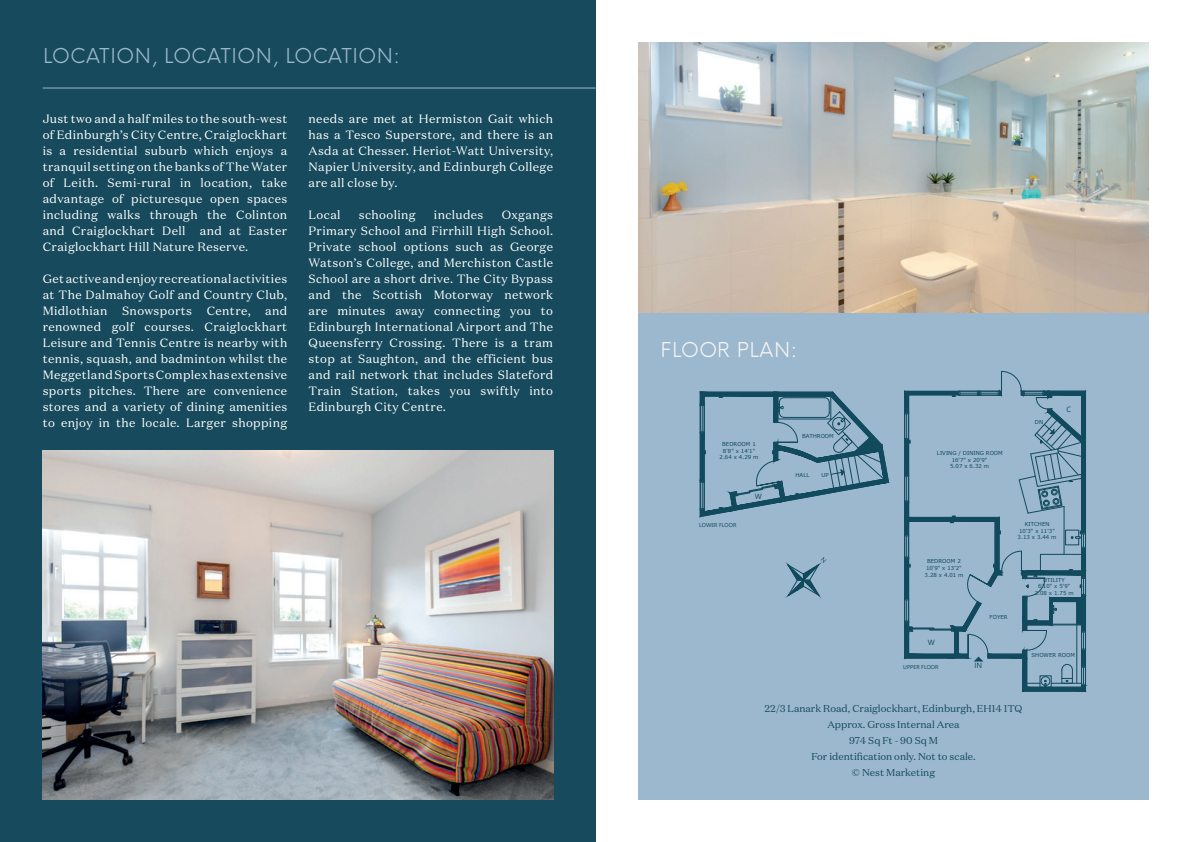
<style>
.page{position:relative;width:1191px;height:842px;background:#fff}
.page>*{position:absolute;margin:0;border:0;box-sizing:border-box;transform-origin:0 0}
.t1{font:20px "Coulters Neue Einstellung";letter-spacing:.01em;color:#9bb8ce}
.t2{font:20px "Coulters Neue Einstellung";letter-spacing:.01em;color:#f5f2f2}
.t3{font:12px/16px "Domaine Text";letter-spacing:.03em;color:#fff;text-align:justify}
.t4{font:10px/16px "Domaine Text";color:#164a5c;text-align:center}
.t5{font:7.5px "Segoe UI";color:#124a5d}
.t6{font:6.3px "Segoe UI";color:#124a5d}
.t7{font:5.6px "Segoe UI";color:#124a5d}
.t8{font:5.4px/6.7px "Verdana";color:#124a5d;text-align:center}
</style>
<div class="page">
<div style="left:0;top:0;width:595px;height:842px;background:#164a5c"></div>
<hr style="left:43px;top:88px;width:552px;height:1px;background:#9bb8ce">
<div style="left:638px;top:313px;width:510px;height:486px;background:#9bb8ce"></div>
<img style="left:638px;top:43px;width:510px;height:270px">
<img style="left:43px;top:451px;width:510px;height:348px">
<svg style="left:700px;top:392px;width:189px;height:125px"></svg>
<svg style="left:787px;top:557px;width:39px;height:39px"></svg>
<svg style="left:904px;top:371px;width:182px;height:321px"></svg>
<h1 class="t1" style="left:43px;top:38px;width:359px">LOCATION, LOCATION, LOCATION:</h1>
<p class="t3" style="left:43px;top:110px;width:246px">Just two and a half miles to the south-west of Edinburgh’s City Centre, Craiglockhart is a residential suburb which enjoys a tranquil setting on the banks of The Water of Leith. Semi-rural in location, take advantage of picturesque open spaces including walks through the Colinton and Craiglockhart Dell and at Easter Craiglockhart Hill Nature Reserve.</p>
<p class="t3" style="left:43px;top:270px;width:246px">Get active and enjoy recreational activities at The Dalmahoy Golf and Country Club, Midlothian Snowsports Centre, and renowned golf courses. Craiglockhart Leisure and Tennis Centre is nearby with tennis, squash, and badminton whilst the Meggetland Sports Complex has extensive sports pitches. There are convenience stores and a variety of dining amenities to enjoy in the locale. Larger shopping</p>
<p class="t3" style="left:308px;top:110px;width:246px">needs are met at Hermiston Gait which has a Tesco Superstore, and there is an Asda at Chesser. Heriot-Watt University, Napier University, and Edinburgh College are all close by.</p>
<p class="t3" style="left:308px;top:206px;width:34px">Local</p>
<p class="t3" style="left:359px;top:206px;width:58px">schooling</p>
<p class="t3" style="left:434px;top:206px;width:51px">includes</p>
<p class="t3" style="left:308px;top:206px;width:246px;text-indent:193px">Oxgangs Primary School and Firrhill High School.<br>Private school options such as George Watson’s College, and Merchiston Castle School are a short drive. The City Bypass and the Scottish Motorway network are minutes away connecting you to Edinburgh International Airport and The Queensferry Crossing. There is a tram stop at Saughton, and the efficient bus and rail network that includes Slateford Train Station, takes you swiftly into Edinburgh City Centre.</p>
<h1 class="t2" style="left:660px;top:332px;width:139px">FLOOR PLAN:</h1>
<p class="t8" style="left:719px;top:441px;width:40px">BEDROOM 1<br>8'8" x 14'1"<br>2.64 x 4.29 m</p>
<p class="t7" style="left:699px;top:520px;width:39px">LOWER FLOOR</p>
<p class="t5" style="left:755px;top:490px;width:9px">W</p>
<p class="t8" style="left:802px;top:432px;width:33px">BATHROOM</p>
<p class="t8" style="left:795px;top:472px;width:15px">HALL</p>
<p class="t8" style="left:821px;top:471px;width:9px">UP</p>
<p class="t8" style="left:937px;top:450px;width:67px">LIVING / DINING ROOM<br>16'7" x 20'9"<br>5.07 x 6.32 m</p>
<p class="t8" style="left:1035px;top:418px;width:10px">DN</p>
<p class="t5" style="left:1066px;top:402px;width:6px">C</p>
<p class="t8" style="left:924px;top:558px;width:40px">BEDROOM 2<br>10'9" x 13'2"<br>3.28 x 4.01 m</p>
<p class="t5" style="left:927px;top:635px;width:9px">W</p>
<p class="t7" style="left:903px;top:661px;width:37px">UPPER FLOOR</p>
<p class="t8" style="left:1017px;top:521px;width:40px">KITCHEN<br>10'3" x 11'3"<br>3.13 x 3.44 m</p>
<p class="t8" style="left:989px;top:614px;width:19px">FOYER</p>
<p class="t5" style="left:974px;top:658px;width:9px">IN</p>
<p class="t8" style="left:1034px;top:576px;width:40px">UTILITY<br>6'10" x 5'9"<br>2.08 x 1.75 m</p>
<p class="t8" style="left:1031px;top:652px;width:45px">SHOWER ROOM</p>
<p class="t4" style="left:764px;top:701px;width:259px">22/3 Lanark Road, Craiglockhart, Edinburgh, EH14 1TQ<br>Approx. Gross Internal Area<br>974 Sq Ft - 90 Sq M<br>For identification only. Not to scale.<br>© Nest Marketing</p>
<p class="t6" style="left:848px;top:705px;width:179px">22/3 LANARK ROAD, CRAIGLOCKHART, EDINBURGH, EH14 1TQ</p>
<p class="t6" style="left:851px;top:723px;width:172px">APPROXIMATE GROSS INTERNAL AREA 974 SQ FT / 90 SQ M</p>
<p class="t6" style="left:897px;top:751px;width:81px">Copyright © Nest Marketing</p>
</div>
